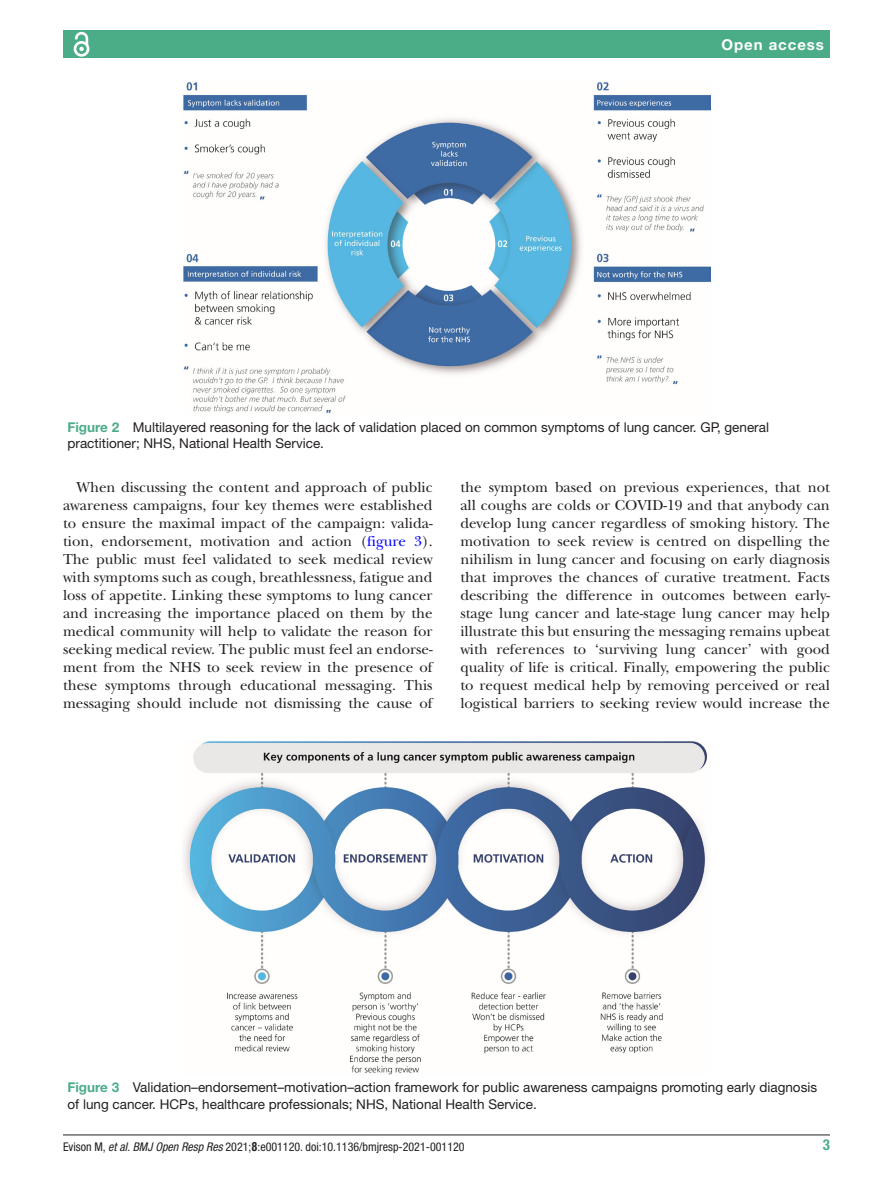
<style>
.page{position:relative;width:893px;height:1191px;background:#fff}
.page>*{position:absolute;margin:0;border:0;box-sizing:border-box;transform-origin:0 0}
.t1{font:15px/18px "New Baskerville";color:#231f20;text-align:justify}
.t2{font:700 15px "Helvetica Neue LT Std";letter-spacing:.065em;color:#fff}
.t3{font:700 condensed 15px "Helvetica Neue LT Std";color:#4bad87}
.t4{font:13.5px/16.2px "Helvetica Neue LT Std";color:#231f20}
.t5{font:condensed 12px "Helvetica Neue LT Std";color:#231f20}
.s1{font-weight:700;color:#4bad87}
.s2{color:#00f}
.s3{font-style:italic}
.s4{font-family:"Helvetica";font-weight:700}
</style>
<div class="page">
<hr style="left:63px;top:1134px;width:767px;height:1px;background:#231f20">
<div style="left:63px;top:31px;width:767px;height:27px;background:#4bad87"></div>
<svg style="left:73px;top:31px;width:17px;height:26px"></svg>
<img style="left:183px;top:81px;width:527px;height:332px">
<img style="left:183px;top:741px;width:524px;height:333px">
<p class="t2" style="left:721px;top:35px;width:104px">Open access</p>
<p class="t4" style="left:68px;top:419px;width:703px"><span class="s1">Figure 2</span> Multilayered reasoning for the lack of validation placed on common symptoms of lung cancer. GP, general practitioner; NHS, National Health Service.</p>
<p class="t1" style="left:63px;top:478px;width:371px;text-indent:14px">When discussing the content and approach of public awareness campaigns, four key themes were established to ensure the maximal impact of the campaign: valida&shy;tion, endorsement, motivation and action (<span class="s2">figure 3</span>).<br>The public must feel validated to seek medical review with symptoms such as cough, breathlessness, fatigue and loss of appetite. Linking these symptoms to lung cancer and increasing the importance placed on them by the medical community will help to validate the reason for seeking medical review. The public must feel an endorse&shy;ment from the NHS to seek review in the presence of these symptoms through educational messaging. This messaging should include not dismissing the cause of</p>
<p class="t1" style="left:460px;top:478px;width:371px">the symptom based on previous experiences, that not all coughs are colds or COVID-19 and that anybody can develop lung cancer regardless of smoking history. The motivation to seek review is centred on dispelling the nihilism in lung cancer and focusing on early diagnosis that improves the chances of curative treatment. Facts describing the difference in outcomes between early&shy;stage lung cancer and late-stage lung cancer may help illustrate this but ensuring the messaging remains upbeat with references to ‘surviving lung cancer’ with good quality of life is critical. Finally, empowering the public to request medical help by removing perceived or real logistical barriers to seeking review would increase the</p>
<p class="t4" style="left:68px;top:1079px;width:751px"><span class="s1">Figure 3</span> Validation–endorsement–motivation–action framework for public awareness campaigns promoting early diagnosis of lung cancer. HCPs, healthcare professionals; NHS, National Health Service.</p>
<p class="t5" style="left:63px;top:1139px;width:403px">Evison M, <span class="s3">et al</span>. <span class="s3">BMJ Open Resp Res</span> 2021;<span class="s4">8</span>:e001120. doi:10.1136/bmjresp-2021-001120</p>
<p class="t3" style="left:823px;top:1135px;width:9px">3</p>
</div>
